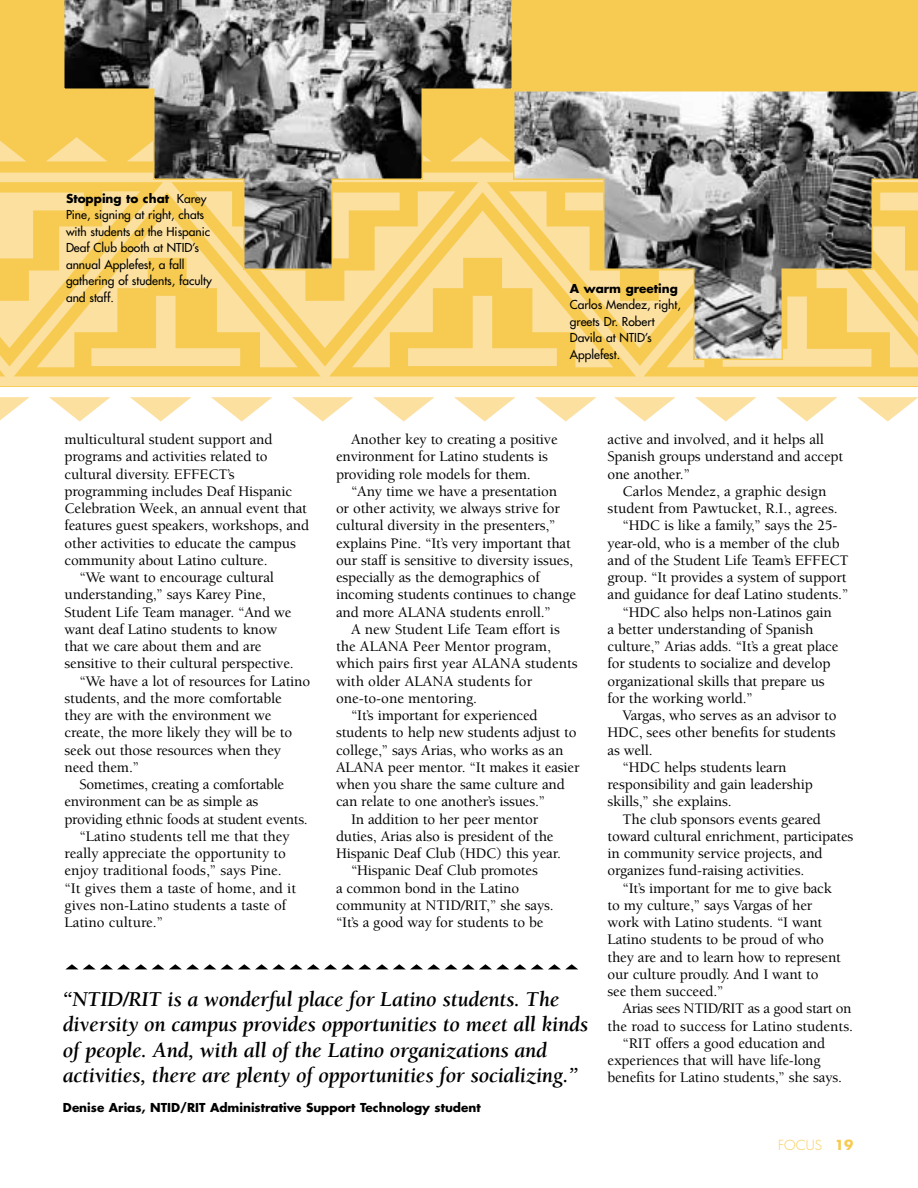
<style>
.page{position:relative;width:918px;height:1188px;background:#fff}
.page>*{position:absolute;margin:0;border:0;box-sizing:border-box;transform-origin:0 0}
.t1{font:italic 700 21.75px/25.5px "Berkeley";letter-spacing:-.01em;color:#000}
.t2{font:500 15px/17.2px "Berkeley";letter-spacing:-.01em;color:#000}
.t3{font:300 13.5px "Futura";color:#f7cb52}
.t4{font:12px/16.5px "Futura";color:#000}
.t5{font:700 12px "Futura";color:#000}
.s1{font-weight:700}
</style>
<div class="page">
<svg style="left:0;top:397px;width:29px;height:24px"></svg>
<svg style="left:49px;top:397px;width:61px;height:25px"></svg>
<svg style="left:130px;top:397px;width:61px;height:25px"></svg>
<svg style="left:211px;top:397px;width:61px;height:25px"></svg>
<svg style="left:292px;top:397px;width:61px;height:25px"></svg>
<svg style="left:373px;top:397px;width:61px;height:25px"></svg>
<svg style="left:454px;top:397px;width:61px;height:25px"></svg>
<svg style="left:535px;top:397px;width:61px;height:25px"></svg>
<svg style="left:614px;top:397px;width:61px;height:25px"></svg>
<svg style="left:695px;top:397px;width:61px;height:25px"></svg>
<svg style="left:776px;top:397px;width:61px;height:25px"></svg>
<svg style="left:857px;top:397px;width:61px;height:25px"></svg>
<div style="left:0;top:0;width:918px;height:387px;background:#f7cb52"></div>
<svg style="left:47px;top:148px;width:16px;height:13px"></svg>
<svg style="left:0;top:141px;width:26px;height:20px"></svg>
<svg style="left:0;top:173px;width:918px;height:213px"></svg>
<svg style="left:63px;top:0;width:450px;height:270px"></svg>
<svg style="left:513px;top:91px;width:405px;height:269px"></svg>
<svg style="left:66px;top:964px;width:512px;height:5px"></svg>
<p class="t4" style="left:66px;top:191px;width:147px"><span class="s1">Stopping to chat</span> Karey<br>Pine, signing at right, chats with students at the Hispanic<br>Deaf Club booth at NTID’s annual Applefest, a fall gathering of students, faculty and staff.</p>
<p class="t5" style="left:570px;top:283px;width:110px">A warm greeting</p>
<p class="t4" style="left:570px;top:297px;width:112px">Carlos Mendez, right, greets Dr. Robert<br>Davila at NTID’s<br>Applefest.</p>
<p class="t2" style="left:64px;top:432px;width:209px">multicultural student support and</p>
<p class="t2" style="left:64px;top:449px;width:205px">programs and activities related to</p>
<p class="t2" style="left:64px;top:467px;width:172px">cultural diversity. EFFECT’s</p>
<p class="t2" style="left:64px;top:484px;width:229px">programming includes Deaf Hispanic</p>
<p class="t2" style="left:64px;top:501px;width:244px">Celebration Week, an annual event that</p>
<p class="t2" style="left:64px;top:518px;width:246px">features guest speakers, workshops, and</p>
<p class="t2" style="left:64px;top:536px;width:233px">other activities to educate the campus</p>
<p class="t2" style="left:64px;top:553px;width:205px">community about Latino culture.</p>
<p class="t2" style="left:80px;top:570px;width:196px">“We want to encourage cultural</p>
<p class="t2" style="left:64px;top:587px;width:203px">understanding,” says Karey Pine,</p>
<p class="t2" style="left:64px;top:605px;width:229px">Student Life Team manager. “And we</p>
<p class="t2" style="left:64px;top:622px;width:214px">want deaf Latino students to know</p>
<p class="t2" style="left:64px;top:639px;width:198px">that we care about them and are</p>
<p class="t2" style="left:64px;top:656px;width:231px">sensitive to their cultural perspective.</p>
<p class="t2" style="left:80px;top:674px;width:232px">“We have a lot of resources for Latino</p>
<p class="t2" style="left:64px;top:691px;width:219px">students, and the more comfortable</p>
<p class="t2" style="left:64px;top:708px;width:208px">they are with the environment we</p>
<p class="t2" style="left:64px;top:725px;width:229px">create, the more likely they will be to</p>
<p class="t2" style="left:64px;top:743px;width:218px">seek out those resources when they</p>
<p class="t2" style="left:64px;top:760px;width:76px">need them.”</p>
<p class="t2" style="left:80px;top:777px;width:206px">Sometimes, creating a comfortable</p>
<p class="t2" style="left:64px;top:794px;width:195px">environment can be as simple as</p>
<p class="t2" style="left:64px;top:812px;width:245px">providing ethnic foods at student events.</p>
<p class="t2" style="left:80px;top:829px;width:212px">“Latino students tell me that they</p>
<p class="t2" style="left:64px;top:846px;width:223px">really appreciate the opportunity to</p>
<p class="t2" style="left:64px;top:863px;width:219px">enjoy traditional foods,” says Pine.</p>
<p class="t2" style="left:64px;top:881px;width:233px">“It gives them a taste of home, and it</p>
<p class="t2" style="left:64px;top:898px;width:223px">gives non-Latino students a taste of</p>
<p class="t2" style="left:64px;top:915px;width:100px">Latino culture.”</p>
<p class="t2" style="left:336px;top:432px;width:223px;text-indent:15px">Another key to creating a positive environment for Latino students is providing role models for them.</p>
<p class="t2" style="left:336px;top:484px;width:242px;text-indent:15px">“Any time we have a presentation<br>or other activity, we always strive for cultural diversity in the presenters,” explains Pine. “It’s very important that our staff is sensitive to diversity issues, especially as the demographics of incoming students continues to change and more ALANA students enroll.”</p>
<p class="t2" style="left:351px;top:622px;width:210px">A new Student Life Team effort is</p>
<p class="t2" style="left:336px;top:639px;width:217px">the ALANA Peer Mentor program,</p>
<p class="t2" style="left:336px;top:656px;width:243px">which pairs first year ALANA students</p>
<p class="t2" style="left:336px;top:674px;width:198px">with older ALANA students for</p>
<p class="t2" style="left:336px;top:691px;width:143px">one-to-one mentoring.</p>
<p class="t2" style="left:351px;top:708px;width:188px">“It’s important for experienced</p>
<p class="t2" style="left:336px;top:725px;width:242px">students to help new students adjust to</p>
<p class="t2" style="left:336px;top:743px;width:229px">college,” says Arias, who works as an</p>
<p class="t2" style="left:336px;top:760px;width:245px">ALANA peer mentor. “It makes it easier</p>
<p class="t2" style="left:336px;top:777px;width:230px">when you share the same culture and</p>
<p class="t2" style="left:336px;top:794px;width:211px">can relate to one another’s issues.”</p>
<p class="t2" style="left:351px;top:812px;width:189px">In addition to her peer mentor</p>
<p class="t2" style="left:336px;top:829px;width:219px">duties, Arias also is president of the</p>
<p class="t2" style="left:336px;top:846px;width:227px">Hispanic Deaf Club (HDC) this year.</p>
<p class="t2" style="left:351px;top:863px;width:188px">“Hispanic Deaf Club promotes</p>
<p class="t2" style="left:336px;top:881px;width:185px">a common bond in the Latino</p>
<p class="t2" style="left:336px;top:898px;width:219px">community at NTID/RIT,” she says.</p>
<p class="t2" style="left:336px;top:915px;width:209px">“It’s a good way for students to be</p>
<p class="t1" style="left:63px;top:988px;width:527px">“NTID/RIT is a wonderful place for Latino students. The diversity on campus provides opportunities to meet all kinds of people. And, with all of the Latino organizations and activities, there are plenty of opportunities for socializing.”</p>
<p class="t5" style="left:63px;top:1102px;width:419px">Denise Arias, NTID/RIT Administrative Support Technology student</p>
<p class="t2" style="left:608px;top:432px;width:237px">active and involved, and it helps all<br>Spanish groups understand and accept one another.”</p>
<p class="t2" style="left:622px;top:484px;width:205px">Carlos Mendez, a graphic design</p>
<p class="t2" style="left:608px;top:501px;width:232px">student from Pawtucket, R.I., agrees.</p>
<p class="t2" style="left:622px;top:518px;width:216px">“HDC is like a family,” says the 25-</p>
<p class="t2" style="left:608px;top:536px;width:234px">year-old, who is a member of the club</p>
<p class="t2" style="left:608px;top:553px;width:243px">and of the Student Life Team’s EFFECT</p>
<p class="t2" style="left:608px;top:570px;width:240px">group. “It provides a system of support</p>
<p class="t2" style="left:608px;top:587px;width:242px">and guidance for deaf Latino students.”</p>
<p class="t2" style="left:622px;top:605px;width:211px">“HDC also helps non-Latinos gain</p>
<p class="t2" style="left:608px;top:622px;width:207px">a better understanding of Spanish</p>
<p class="t2" style="left:608px;top:639px;width:232px">culture,” Arias adds. “It’s a great place</p>
<p class="t2" style="left:608px;top:656px;width:224px">for students to socialize and develop</p>
<p class="t2" style="left:608px;top:674px;width:219px">organizational skills that prepare us</p>
<p class="t2" style="left:608px;top:691px;width:147px">for the working world.”</p>
<p class="t2" style="left:622px;top:708px;width:216px">Vargas, who serves as an advisor to</p>
<p class="t2" style="left:608px;top:725px;width:230px">HDC, sees other benefits for students</p>
<p class="t2" style="left:608px;top:743px;width:47px">as well.</p>
<p class="t2" style="left:622px;top:760px;width:166px">“HDC helps students learn</p>
<p class="t2" style="left:608px;top:777px;width:207px">responsibility and gain leadership</p>
<p class="t2" style="left:608px;top:794px;width:126px">skills,” she explains.</p>
<p class="t2" style="left:622px;top:812px;width:200px">The club sponsors events geared</p>
<p class="t2" style="left:608px;top:829px;width:247px">toward cultural enrichment, participates</p>
<p class="t2" style="left:608px;top:846px;width:217px">in community service projects, and</p>
<p class="t2" style="left:608px;top:863px;width:198px">organizes fund-raising activities.</p>
<p class="t2" style="left:622px;top:881px;width:211px">“It’s important for me to give back</p>
<p class="t2" style="left:608px;top:898px;width:206px">to my culture,” says Vargas of her</p>
<p class="t2" style="left:608px;top:915px;width:216px">work with Latino students. “I want</p>
<p class="t2" style="left:608px;top:932px;width:218px">Latino students to be proud of who</p>
<p class="t2" style="left:608px;top:950px;width:235px">they are and to learn how to represent</p>
<p class="t2" style="left:608px;top:967px;width:213px">our culture proudly. And I want to</p>
<p class="t2" style="left:608px;top:984px;width:118px">see them succeed.”</p>
<p class="t2" style="left:622px;top:1001px;width:231px">Arias sees NTID/RIT as a good start on</p>
<p class="t2" style="left:608px;top:1019px;width:247px">the road to success for Latino students.</p>
<p class="t2" style="left:622px;top:1036px;width:204px">“RIT offers a good education and</p>
<p class="t2" style="left:608px;top:1053px;width:215px">experiences that will have life-long</p>
<p class="t2" style="left:608px;top:1070px;width:236px">benefits for Latino students,” she says.</p>
<p class="t3" style="left:778px;top:1139px;width:77px">FOCUS <span class="s1">19</span></p>
</div>
